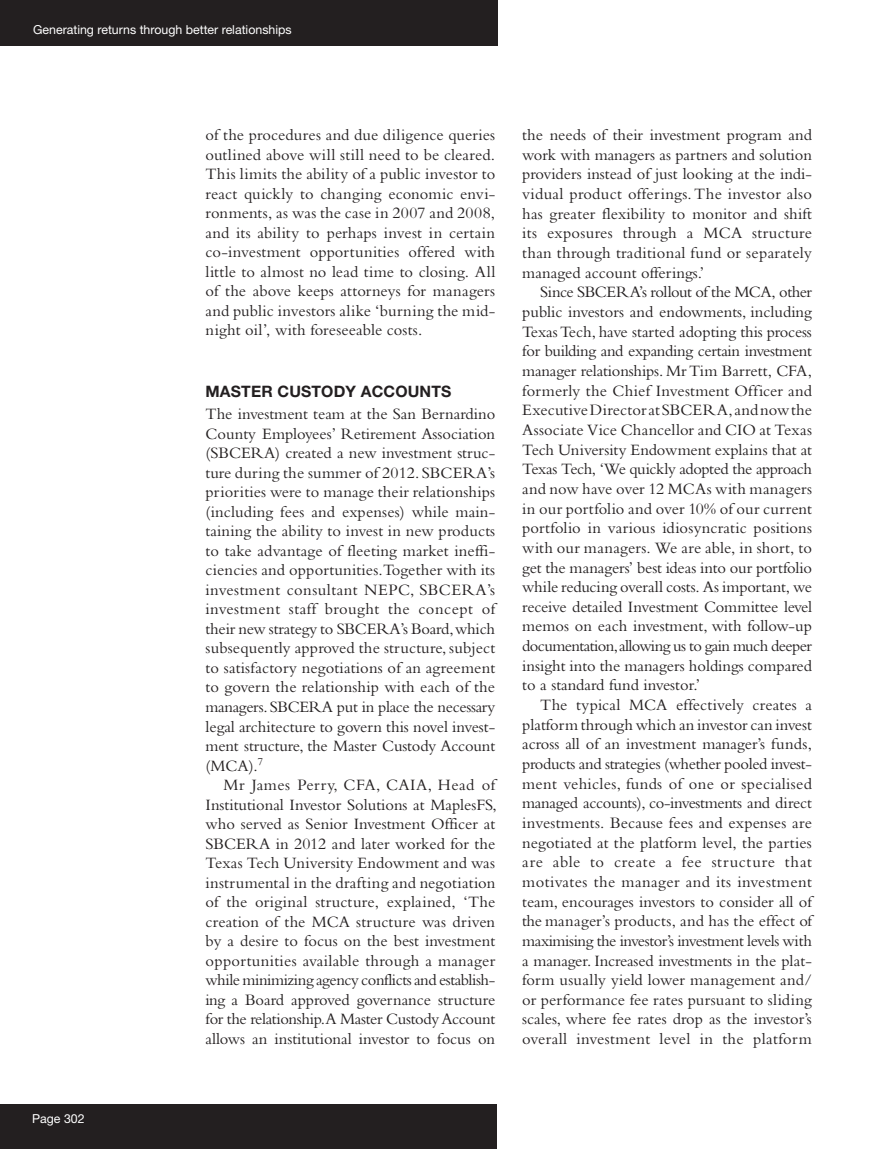
<style>
.page{position:relative;width:893px;height:1149px;background:#fff}
.page>*{position:absolute;margin:0;border:0;box-sizing:border-box;transform-origin:0 0}
.t1{font:16.5px/19.6px "Bembo";color:#231f20;text-align:justify}
.t2{font:700 15.75px "Helvetica Neue";letter-spacing:.01em;color:#231f20}
.t3{font:12.3px "Helvetica Neue";color:#fff}
</style>
<div class="page">
<div style="left:0;top:0;width:497px;height:46px;background:#231f20"></div>
<div style="left:0;top:1103px;width:496px;height:45px;background:#231f20"></div>
<p class="t3" style="left:33px;top:20px;width:260px">Generating returns through better relationships</p>
<p class="t3" style="left:32px;top:1109px;width:54px">Page 302</p>
<p class="t1" style="left:206px;top:125px;width:291px">of the procedures and due diligence queries outlined above will still need to be cleared.<br>This limits the ability of a public investor to react quickly to changing economic envi&shy;ronments, as was the case in 2007 and 2008, and its ability to perhaps invest in certain co-investment opportunities offered with little to almost no lead time to closing. All of the above keeps attorneys for managers and public investors alike ‘burning the mid&shy;night oil’, with foreseeable costs.</p>
<p class="t2" style="left:206px;top:382px;width:247px">MASTER CUSTODY ACCOUNTS</p>
<p class="t1" style="left:206px;top:404px;width:291px">The investment team at the San Bernardino County Employees’ Retirement Association (SBCERA) created a new investment struc&shy;ture during the summer of 2012. SBCERA’s priorities were to manage their relationships (including fees and expenses) while main&shy;taining the ability to invest in new products to take advantage of fleeting market ineffi&shy;ciencies and opportunities. Together with its investment consultant NEPC, SBCERA’s investment staff brought the concept of their new strategy to SBCERA’s Board, which subsequently approved the structure, subject to satisfactory negotiations of an agreement to govern the relationship with each of the managers. SBCERA put in place the necessary legal architecture to govern this novel invest&shy;ment structure, the Master Custody Account (MCA).<sup>7</sup></p>
<p class="t1" style="left:206px;top:774px;width:293px;text-indent:18px">Mr James Perry, CFA, CAIA, Head of Institutional Investor Solutions at MaplesFS, who served as Senior Investment Officer at SBCERA in 2012 and later worked for the Texas Tech University Endowment and was instrumental in the drafting and negotiation of the original structure, explained, ‘The creation of the MCA structure was driven by a desire to focus on the best investment opportunities available through a manager while minimizing agency conflicts and establish&shy;ing a Board approved governance structure for the relationship.A Master Custody Account allows an institutional investor to focus on</p>
<p class="t1" style="left:522px;top:125px;width:291px">the needs of their investment program and work with managers as partners and solution providers instead of just looking at the indi&shy;vidual product offerings. The investor also has greater flexibility to monitor and shift its exposures through a MCA structure than through traditional fund or separately managed account offerings.’</p>
<p class="t1" style="left:522px;top:282px;width:291px;text-indent:18px">Since SBCERA’s rollout of the MCA, other public investors and endowments, including Texas Tech, have started adopting this process for building and expanding certain investment manager relationships. Mr Tim Barrett, CFA, formerly the Chief Investment Officer and Executive Director at SBCERA, and now the Associate Vice Chancellor and CIO at Texas Tech University Endowment explains that at Texas Tech, ‘We quickly adopted the approach and now have over 12 MCAs with managers in our portfolio and over 10% of our current portfolio in various idiosyncratic positions with our managers. We are able, in short, to get the managers’ best ideas into our portfolio while reducing overall costs. As important, we receive detailed Investment Committee level memos on each investment, with follow-up documentation, allowing us to gain much deeper insight into the managers holdings compared to a standard fund investor.’</p>
<p class="t1" style="left:522px;top:694px;width:291px;text-indent:18px">The typical MCA effectively creates a platform through which an investor can invest across all of an investment manager’s funds, products and strategies (whether pooled invest&shy;ment vehicles, funds of one or specialised managed accounts), co-investments and direct investments. Because fees and expenses are negotiated at the platform level, the parties are able to create a fee structure that motivates the manager and its investment team, encourages investors to consider all of the manager’s products, and has the effect of maximising the investor’s investment levels with a manager. Increased investments in the plat&shy;form usually yield lower management and/ or performance fee rates pursuant to sliding scales, where fee rates drop as the investor’s overall investment level in the platform</p>
</div>
